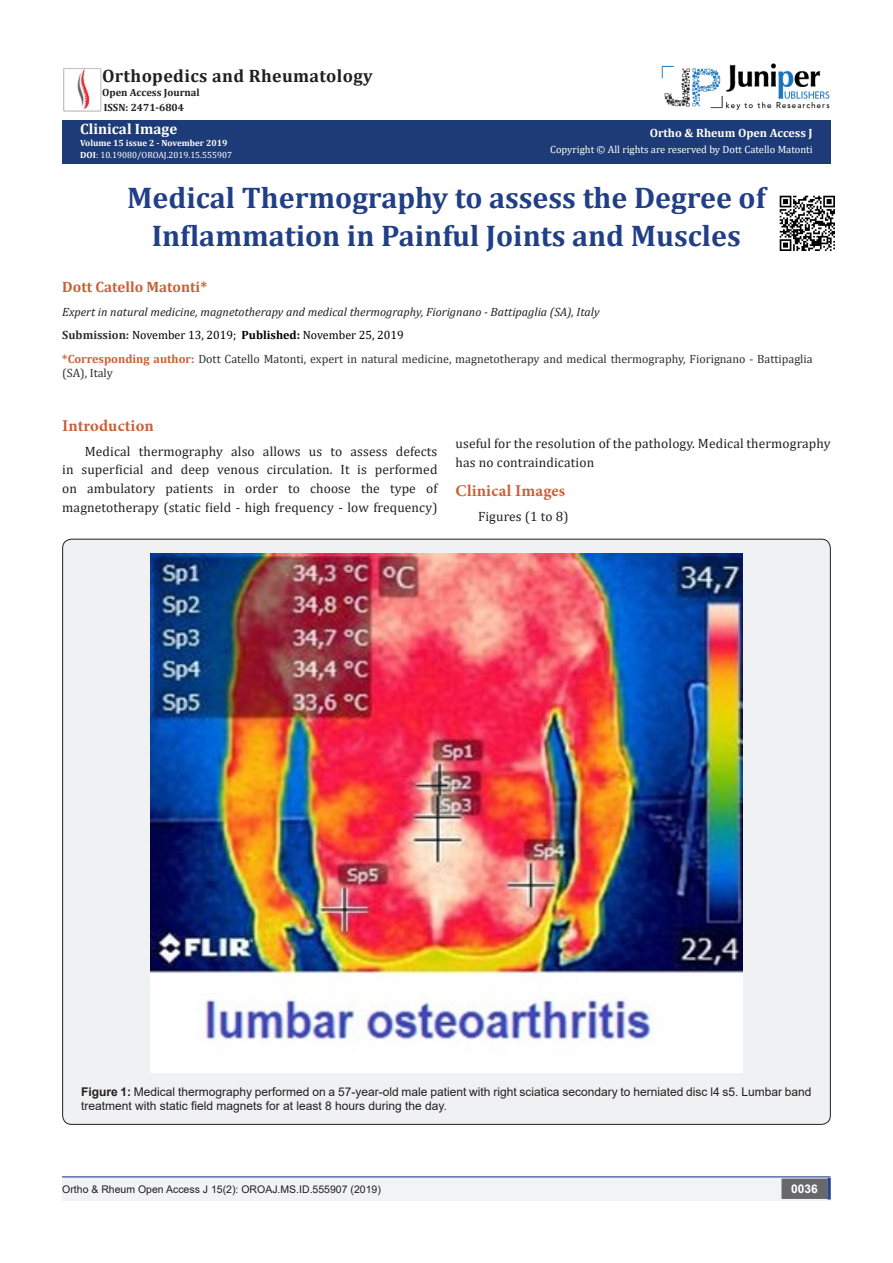
<style>
.page{position:relative;width:893px;height:1263px;background:#fff}
.page>*{position:absolute;margin:0;border:0;box-sizing:border-box;transform-origin:0 0}
.t1{font:700 30px/37.5px "Cambria";color:#213f87;text-align:center}
.t2{font:700 18px "Cambria";letter-spacing:.02em;color:#231f20}
.t3{font:700 16.5px "Minion Pro";letter-spacing:.01em;color:#ca5f37}
.t4{font:700 15px "Cambria";color:#ca5f37}
.t5{font:700 15px "Cambria";color:#fff}
.t6{font:13.5px/18.8px "Cambria";letter-spacing:.01em;color:#231f20;text-align:justify}
.t7{font:12px/14.4px "Arial";color:#231f20}
.t8{font:12px/14.4px "Cambria";color:#312f30}
.t9{font:italic 12px "Cambria";color:#231f20}
.t10{font:12px "Cambria";color:#000}
.t11{font:700 12px "Cambria";color:#fffefc}
.t12{font:700 12px "Arial";color:#fff}
.t13{font:10.5px "Arial";color:#231f20}
.t14{font:10.5px "Cambria";color:#fffefc}
.t15{font:700 10.5px "Cambria";color:#231f20}
.t16{font:9px "Cambria";color:#fff}
.t17{font:700 9px "Cambria";color:#fffefc}
.s1{font-weight:700}
.s2{color:#fff}
.s3{font-weight:700;color:#312f30}
.s4{font-weight:700;color:#ca6035}
</style>
<div class="page">
<div style="left:62px;top:120px;width:769px;height:44px;background:#1d3c77"></div>
<div style="left:62px;top:1177px;width:494px;height:24px;background:#f2f3f4"></div>
<div style="left:510px;top:1177px;width:321px;height:24px;background:#f2f3f4"></div>
<div style="left:782px;top:1179px;width:45px;height:19px;background:#68676a"></div>
<div style="left:781px;top:1178px;width:46px;height:21px;border:2px solid #68676a"></div>
<svg style="left:827px;top:1178px;width:4px;height:21px"></svg>
<img style="left:77px;top:70px;width:13px;height:39px">
<div style="left:63px;top:68px;width:38px;height:43px;border:1px solid #c1c2c4"></div>
<img style="left:662px;top:63px;width:168px;height:47px">
<hr style="left:62px;top:1176px;width:769px;height:1px;background:#253f8e">
<div style="left:63px;top:539px;width:767px;height:585px;background:#f0f1f2;border-radius:9px"></div>
<img style="left:151px;top:553px;width:592px;height:519px">
<img style="left:779px;top:195px;width:56px;height:56px">
<p class="t2" style="left:102px;top:64px;width:272px">Orthopedics and Rheumatology</p>
<p class="t15" style="left:102px;top:85px;width:99px">Open Access Journal</p>
<p class="t15" style="left:104px;top:100px;width:82px">ISSN: 2471-6804</p>
<p class="t5" style="left:80px;top:118px;width:99px">Clinical Image</p>
<p class="t17" style="left:80px;top:137px;width:149px">Volume 15 issue 2 - November 2019</p>
<p class="t16" style="left:80px;top:150px;width:153px"><span class="s1">DOI</span>: 10.19080/OROAJ.2019.15.555907</p>
<p class="t11" style="left:650px;top:124px;width:165px">Ortho &amp; Rheum Open Access J</p>
<p class="t14" style="left:550px;top:143px;width:264px">Copyright © All rights are reserved by <span class="s2">Dott Catello Matonti</span></p>
<p class="t1" style="left:127px;top:178px;width:640px">Medical Thermography to assess the Degree of<br>Inflammation in Painful Joints and Muscles</p>
<p class="t4" style="left:62px;top:277px;width:146px">Dott Catello Matonti*</p>
<p class="t9" style="left:62px;top:303px;width:539px">Expert in natural medicine, magnetotherapy and medical thermography, Fiorignano - Battipaglia (SA), Italy</p>
<p class="t10" style="left:62px;top:328px;width:343px"><span class="s3">Submission:</span> November 13, 2019; <span class="s1">Published:</span> November 25, 2019</p>
<p class="t8" style="left:62px;top:351px;width:752px"><span class="s4">*Corresponding author:</span> Dott Catello Matonti, expert in natural medicine, magnetotherapy and medical thermography, Fiorignano - Battipaglia (SA), Italy</p>
<p class="t3" style="left:62px;top:414px;width:93px">Introduction</p>
<p class="t6" style="left:62px;top:441px;width:377px;text-indent:22px">Medical thermography also allows us to assess defects in superficial and deep venous circulation. It is performed on ambulatory patients in order to choose the type of magnetotherapy (static field - high frequency - low frequency)</p>
<p class="t6" style="left:455px;top:434px;width:377px">useful for the resolution of the pathology. Medical thermography has no contraindication</p>
<p class="t3" style="left:455px;top:479px;width:111px">Clinical Images</p>
<p class="t6" style="left:478px;top:507px;width:92px">Figures (1 to 8)</p>
<p class="t7" style="left:81px;top:1084px;width:732px"><span class="s1">Figure 1:</span> Medical thermography performed on a 57-year-old male patient with right sciatica secondary to herniated disc l4 s5. Lumbar band treatment with static field magnets for at least 8 hours during the day.</p>
<p class="t13" style="left:62px;top:1182px;width:320px">Ortho &amp; Rheum Open Access J 15(2): OROAJ.MS.ID.555907 (2019)</p>
<p class="t12" style="left:791px;top:1180px;width:28px">0036</p>
</div>
